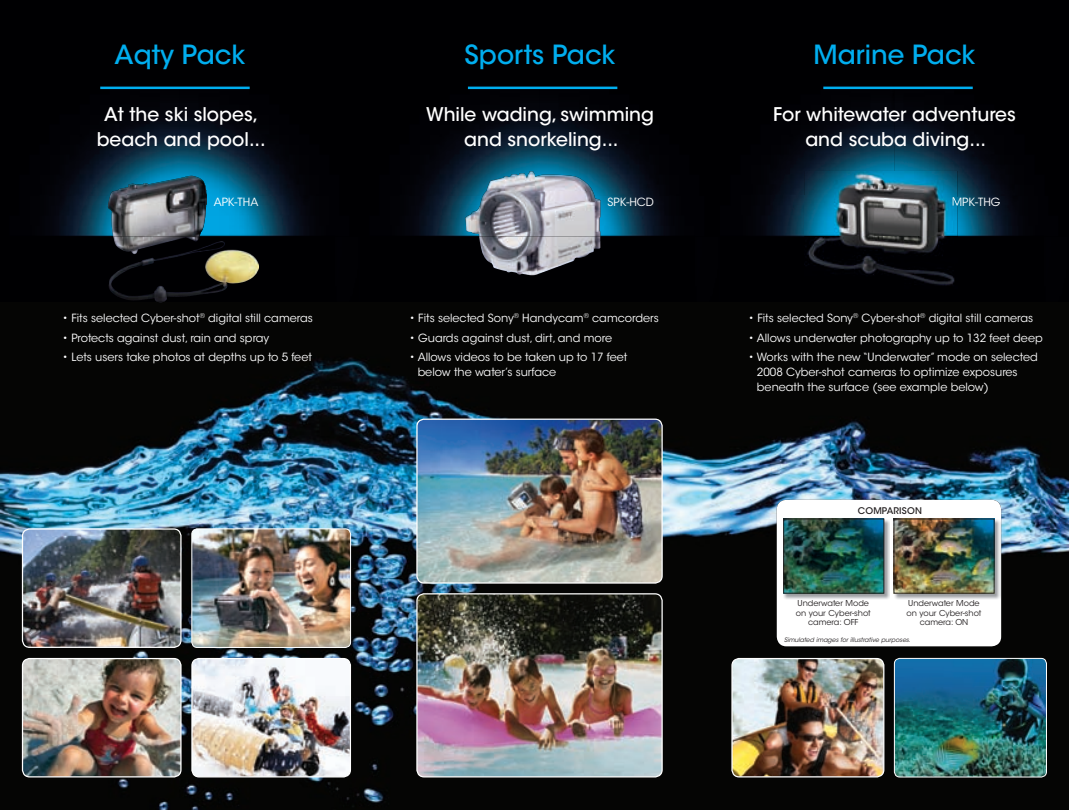
<style>
.page{position:relative;width:1069px;height:810px;background:#000002}
.page>*{position:absolute;margin:0;border:0;box-sizing:border-box;transform-origin:0 0}
.t1{font:500 26.25px "ITC Avant Garde Std";color:#00aeef}
.t2{font:500 18.75px/25px "ITC Avant Garde Std";color:#fff;text-align:center}
.t3{font:11.25px/15px "ITC Avant Garde Std";color:#fff}
.t4{font:500 9.12px "ITC Avant Garde Std";letter-spacing:.02em;color:#231f20}
.t5{font:8.12px/9.4px "ITC Avant Garde Std";color:#231f20;text-align:center}
.t6{font:italic 6.25px "ITC Avant Garde Std";letter-spacing:-.005em;color:#231f20}
</style>
<div class="page">
<img style="left:0;top:241px;width:1069px;height:569px">
<img style="left:59px;top:86px;width:951px;height:110px">
<img style="left:50px;top:196px;width:58px;height:41px">
<img style="left:207px;top:196px;width:258px;height:41px">
<img style="left:0;top:241px;width:199px;height:61px">
<img style="left:600px;top:196px;width:204px;height:41px">
<img style="left:360px;top:237px;width:709px;height:65px">
<img style="left:957px;top:196px;width:62px;height:41px">
<img style="left:957px;top:197px;width:43px;height:9px">
<img style="left:465px;top:172px;width:135px;height:65px">
<img style="left:479px;top:237px;width:121px;height:38px">
<hr style="left:100px;top:87px;width:150px;height:2px;background:#00aeef">
<hr style="left:468px;top:87px;width:149px;height:2px;background:#00aeef">
<hr style="left:823px;top:87px;width:150px;height:2px;background:#00aeef">
<div style="left:777px;top:500px;width:224px;height:146px;background:#fff;border-radius:10px"></div>
<img style="left:783px;top:518px;width:107px;height:81px">
<img style="left:785px;top:521px;width:97px;height:71px">
<div style="left:783px;top:519px;width:101px;height:75px;border:1px solid #231f20"></div>
<img style="left:893px;top:518px;width:107px;height:81px">
<img style="left:895px;top:521px;width:97px;height:71px">
<div style="left:893px;top:519px;width:101px;height:75px;border:1px solid #231f20"></div>
<img style="left:192px;top:659px;width:158px;height:118px">
<div style="left:191px;top:658px;width:160px;height:120px;border:1px solid #fff;border-radius:7px"></div>
<img style="left:22px;top:659px;width:159px;height:118px">
<div style="left:22px;top:658px;width:160px;height:119px;border:1px solid #fff;border-radius:7px"></div>
<img style="left:417px;top:594px;width:245px;height:183px">
<div style="left:416px;top:593px;width:247px;height:185px;border:1px solid #fff;border-radius:7px"></div>
<img style="left:192px;top:529px;width:158px;height:118px">
<div style="left:191px;top:528px;width:160px;height:120px;border:1px solid #fff;border-radius:5px"></div>
<img style="left:22px;top:529px;width:159px;height:118px">
<div style="left:22px;top:528px;width:160px;height:120px;border:1px solid #fff;border-radius:7px"></div>
<img style="left:417px;top:419px;width:245px;height:164px">
<div style="left:416px;top:419px;width:247px;height:165px;border:1px solid #fff;border-radius:7px"></div>
<img style="left:894px;top:658px;width:152px;height:119px">
<div style="left:894px;top:658px;width:153px;height:120px;border:1px solid #fff;border-radius:5px"></div>
<img style="left:732px;top:659px;width:152px;height:118px">
<div style="left:731px;top:658px;width:153px;height:119px;border:1px solid #fff;border-radius:7px"></div>
<img style="left:108px;top:176px;width:99px;height:61px">
<img style="left:113px;top:237px;width:86px;height:17px">
<img style="left:117px;top:241px;width:103px;height:31px">
<img style="left:804px;top:171px;width:153px;height:118px">
<svg style="left:952px;top:197px;width:5px;height:9px"></svg>
<h1 class="t1" style="left:464px;top:39px;width:153px">Sports Pack</h1>
<h1 class="t1" style="left:813px;top:39px;width:164px">Marine Pack</h1>
<h1 class="t1" style="left:115px;top:39px;width:132px">Aqty Pack</h1>
<h2 class="t2" style="left:97px;top:102px;width:170px">At the ski slopes, beach and pool...</h2>
<h2 class="t2" style="left:426px;top:102px;width:229px">While wading, swimming and snorkeling...</h2>
<h2 class="t2" style="left:773px;top:102px;width:244px">For whitewater adventures and scuba diving...</h2>
<p class="t3" style="left:214px;top:194px;width:46px">APK-THA</p>
<p class="t3" style="left:62px;top:311px;width:252px">• Fits selected Cyber-shot<sup>®</sup> digital still cameras</p>
<p class="t3" style="left:63px;top:330px;width:208px">• Protects against dust, rain and spray</p>
<p class="t3" style="left:63px;top:350px;width:251px">• Lets users take photos at depths up to 5 feet</p>
<p class="t3" style="left:607px;top:194px;width:48px">SPK-HCD</p>
<p class="t3" style="left:952px;top:194px;width:50px">MPK-THG</p>
<p class="t3" style="left:409px;top:311px;width:251px">• Fits selected Sony<sup>®</sup> Handycam<sup>®</sup> camcorders</p>
<p class="t3" style="left:409px;top:330px;width:204px">• Guards against dust, dirt, and more</p>
<p class="t3" style="left:418px;top:350px;width:211px;text-indent:-8px">• Allows videos to be taken up to 17 feet below the water’s surface</p>
<p class="t3" style="left:748px;top:311px;width:286px">• Fits selected Sony<sup>®</sup> Cyber-shot<sup>®</sup> digital still cameras</p>
<p class="t3" style="left:748px;top:330px;width:296px">• Allows underwater photography up to 132 feet deep</p>
<p class="t3" style="left:757px;top:350px;width:282px;text-indent:-8px">• Works with the new “Underwater” mode on selected<br>2008 Cyber-shot cameras to optimize exposures beneath the surface (see example below)</p>
<p class="t4" style="left:858px;top:505px;width:66px">COMPARISON</p>
<p class="t5" style="left:796px;top:599px;width:77px">Underwater Mode on your Cyber-shot camera: OFF</p>
<p class="t5" style="left:906px;top:599px;width:77px">Underwater Mode on your Cyber-shot camera: ON</p>
<p class="t6" style="left:784px;top:636px;width:128px">Simulated images for illustrative purposes.</p>
</div>
